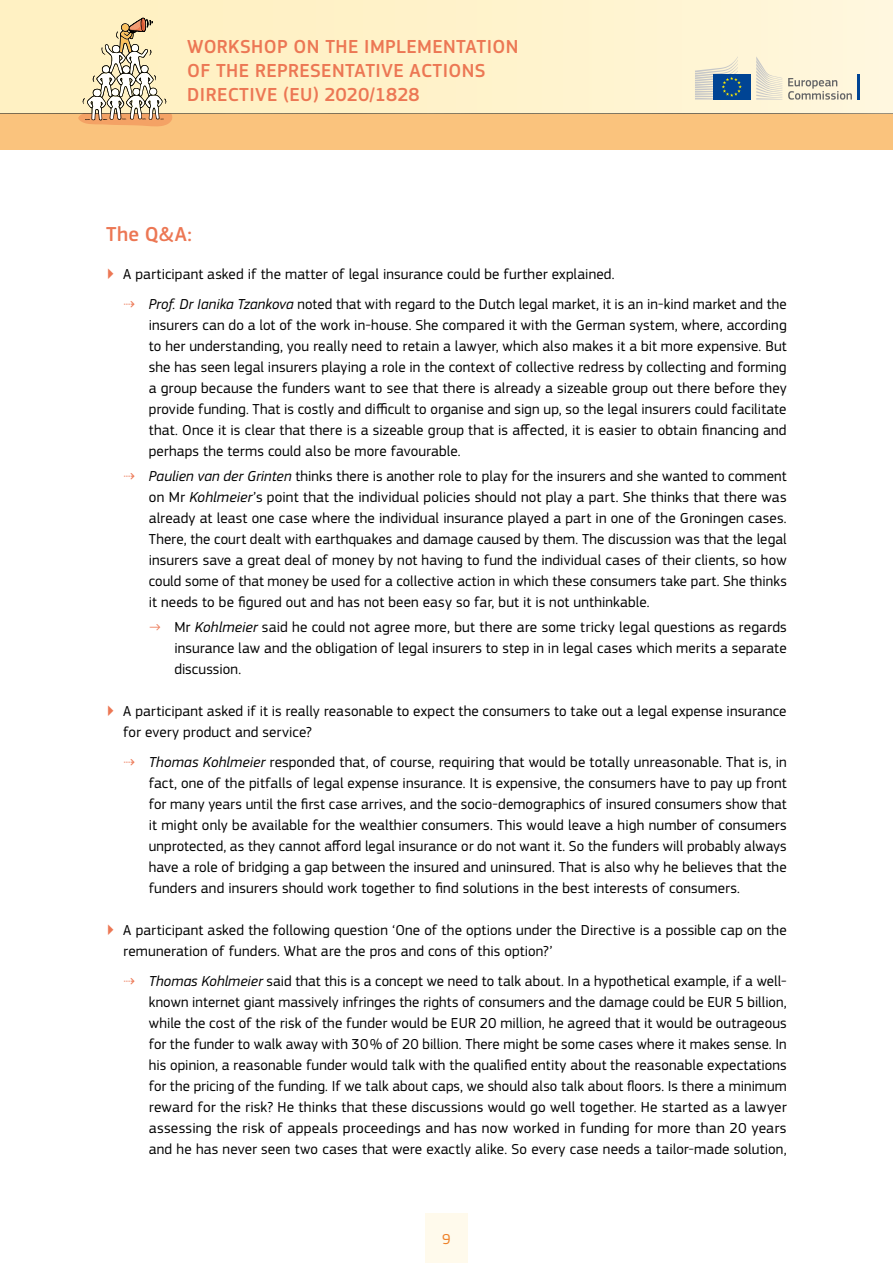
<style>
.page{position:relative;width:893px;height:1263px;background:#fff}
.page>*{position:absolute;margin:0;border:0;box-sizing:border-box;transform-origin:0 0}
.H0{font:500 21px "EC Square Sans Pro";color:#ec7754}
.t1{font:500 19.65px/24px "EC Square Sans Pro";letter-spacing:.02em;color:#ec7754}
.t2{font:15px/21px "EC Square Sans Pro";letter-spacing:.01em;color:#000;text-align:justify}
.t3{font:15px "EC Square Sans Pro";color:#ee8027}
.s1{color:#ec7754}
.s2{font-style:italic}
.s3{font-weight:300;color:#ec7754}
</style>
<div class="page">
<div style="left:425px;top:1213px;width:43px;height:50px;background:#fffaec"></div>
<div style="left:0;top:0;width:893px;height:150px;background:linear-gradient(to right,#fff0be,#fff6db)"></div>
<svg style="left:0;top:17px;width:893px;height:133px;background:#f7e0b3"></svg>
<h2 class="t1" style="left:187px;top:35px;width:333px">WORKSHOP ON THE IMPLEMENTATION<br>OF THE REPRESENTATIVE ACTIONS<br>DIRECTIVE (EU) 2020/1828</h2>
<h2 class="H0" style="left:106px;top:222px;width:87px">The Q&amp;A:</h2>
<p class="t2" style="left:106px;top:264px;width:510px"><span class="s1">▶</span> A participant asked if the matter of legal insurance could be further explained.</p>
<p class="t2" style="left:149px;top:293px;width:639px;text-indent:-26px"><span class="s1">⇢</span> <span class="s2">Prof. Dr Ianika Tzankova</span> noted that with regard to the Dutch legal market, it is an in-kind market and the insurers can do a lot of the work in-house. She compared it with the German system, where, according to her understanding, you really need to retain a lawyer, which also makes it a bit more expensive. But she has seen legal insurers playing a role in the context of collective redress by collecting and forming a group because the funders want to see that there is already a sizeable group out there before they provide funding. That is costly and difficult to organise and sign up, so the legal insurers could facilitate that. Once it is clear that there is a sizeable group that is affected, it is easier to obtain financing and perhaps the terms could also be more favourable.</p>
<p class="t2" style="left:149px;top:466px;width:639px;text-indent:-26px"><span class="s1">⇢</span> <span class="s2">Paulien van der Grinten</span> thinks there is another role to play for the insurers and she wanted to comment on Mr <span class="s2">Kohlmeier</span>’s point that the individual policies should not play a part. She thinks that there was already at least one case where the individual insurance played a part in one of the Groningen cases.<br>There, the court dealt with earthquakes and damage caused by them. The discussion was that the legal insurers save a great deal of money by not having to fund the individual cases of their clients, so how could some of that money be used for a collective action in which these consumers take part. She thinks it needs to be figured out and has not been easy so far, but it is not unthinkable.</p>
<p class="t2" style="left:174px;top:617px;width:614px;text-indent:-26px"><span class="s3">→</span> Mr <span class="s2">Kohlmeier</span> said he could not agree more, but there are some tricky legal questions as regards insurance law and the obligation of legal insurers to step in in legal cases which merits a separate discussion.</p>
<p class="t2" style="left:123px;top:701px;width:665px;text-indent:-17px"><span class="s1">▶</span> A participant asked if it is really reasonable to expect the consumers to take out a legal expense insurance for every product and service?</p>
<p class="t2" style="left:149px;top:752px;width:639px;text-indent:-26px"><span class="s1">⇢</span> <span class="s2">Thomas Kohlmeier</span> responded that, of course, requiring that would be totally unreasonable. That is, in fact, one of the pitfalls of legal expense insurance. It is expensive, the consumers have to pay up front for many years until the first case arrives, and the socio-demographics of insured consumers show that it might only be available for the wealthier consumers. This would leave a high number of consumers unprotected, as they cannot afford legal insurance or do not want it. So the funders will probably always have a role of bridging a gap between the insured and uninsured. That is also why he believes that the funders and insurers should work together to find solutions in the best interests of consumers.</p>
<p class="t2" style="left:123px;top:920px;width:665px;text-indent:-17px"><span class="s1">▶</span> A participant asked the following question ‘One of the options under the Directive is a possible cap on the remuneration of funders. What are the pros and cons of this option?’</p>
<p class="t2" style="left:149px;top:970px;width:639px;text-indent:-26px"><span class="s1">⇢</span> <span class="s2">Thomas Kohlmeier</span> said that this is a concept we need to talk about. In a hypothetical example, if a well&shy;known internet giant massively infringes the rights of consumers and the damage could be EUR 5 billion, while the cost of the risk of the funder would be EUR 20 million, he agreed that it would be outrageous for the funder to walk away with 30% of 20 billion. There might be some cases where it makes sense. In his opinion, a reasonable funder would talk with the qualified entity about the reasonable expectations for the pricing of the funding. If we talk about caps, we should also talk about floors. Is there a minimum reward for the risk? He thinks that these discussions would go well together. He started as a lawyer assessing the risk of appeals proceedings and has now worked in funding for more than 20 years and he has never seen two cases that were exactly alike. So every case needs a tailor-made solution,</p>
<p class="t3" style="left:442px;top:1230px;width:10px">9</p>
</div>
